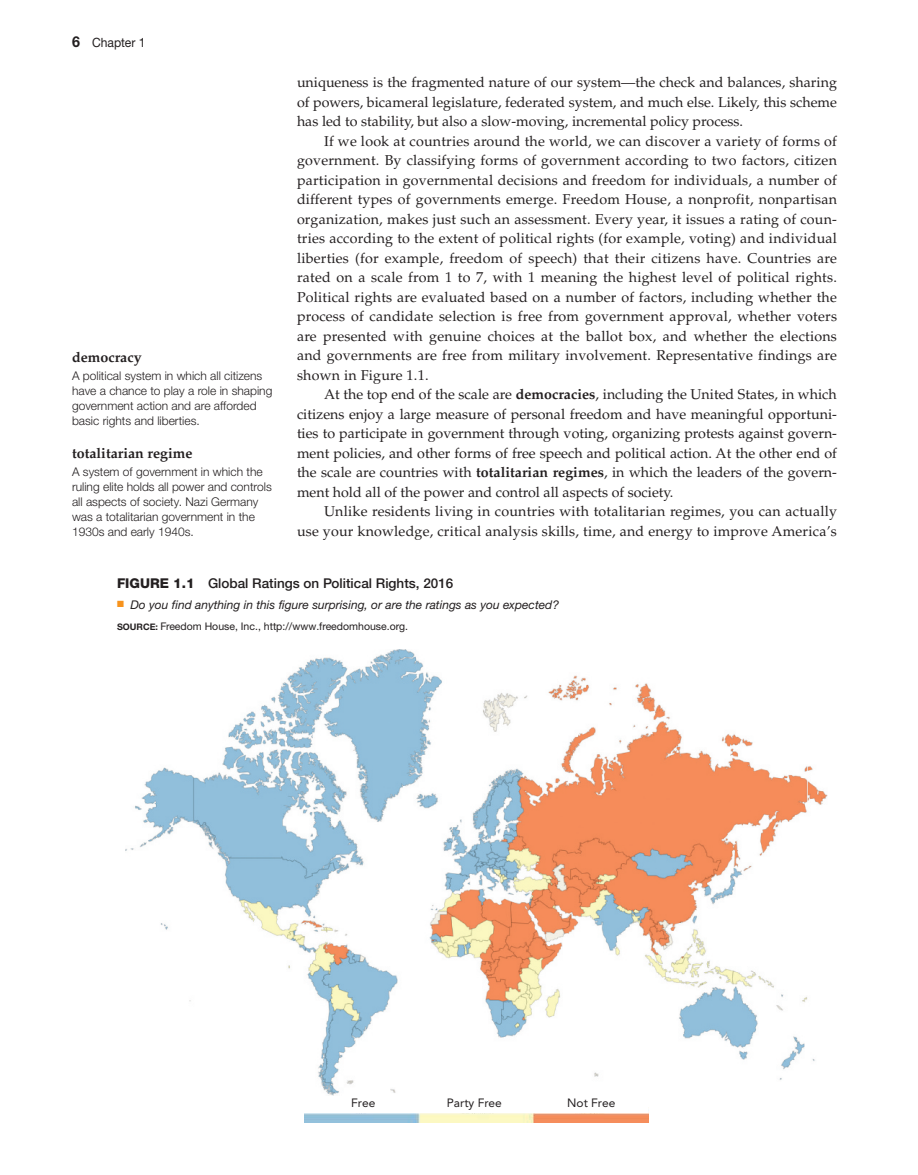
<style>
.page{position:relative;width:918px;height:1175px;background:#fff}
.page>*{position:absolute;margin:0;border:0;box-sizing:border-box;transform-origin:0 0}
.t1{font:14.25px "Palatino LT Pro";letter-spacing:.015em;color:#231f20}
.t2{font:700 14.25px "Palatino LT Pro";color:#231f20}
.t3{font:500 13.5px "Helvetica Neue LTW1 G";color:#231f20}
.t4{font:12.75px "Helvetica Neue LTW1 G";color:#231f20;scale:.95 1}
.t5{font:300 12px/15px "Helvetica Neue LTW1 G";color:#231f20}
.t6{font:italic 12px "Helvetica Neue LTW1 G";color:#231f20}
.t7{font:12px "Avenir LT Pro";color:#231f20}
.t8{font:10.5px "Helvetica Neue LTW1 G";color:#231f20}
.t9{font:9px "Zapf Dingbats ITC";color:#f7931d}
.s1{font-weight:700;font-size:15px}
.s2{font-weight:700}
.s3{font-weight:800}
.s4{font-weight:700;font-size:9px}
</style>
<div class="page">
<img style="left:125px;top:649px;width:703px;height:446px">
<img style="left:305px;top:1113px;width:343px;height:9px">
<p class="t4" style="left:72px;top:34px;width:79px"><span class="s1">6</span> chapter 1</p>
<p class="t2" style="left:72px;top:348px;width:71px">democracy</p>
<p class="t5" style="left:72px;top:368px;width:202px">A political system in which all citizens have a chance to play a role in shaping government action and are afforded basic rights and liberties.</p>
<p class="t2" style="left:72px;top:444px;width:122px">totalitarian regime</p>
<p class="t5" style="left:72px;top:464px;width:201px">A system of government in which the ruling elite holds all power and controls all aspects of society. Nazi Germany was a totalitarian government in the 1930s and early 1940s.</p>
<p class="t1" style="left:297px;top:74px;width:541px">uniqueness is the fragmented nature of our system—the check and balances, sharing</p>
<p class="t1" style="left:297px;top:93px;width:541px">of powers, bicameral legislature, federated system, and much else. Likely, this scheme</p>
<p class="t1" style="left:297px;top:113px;width:448px">has led to stability, but also a slow-moving, incremental policy process.</p>
<p class="t1" style="left:324px;top:132px;width:515px">If we look at countries around the world, we can discover a variety of forms of</p>
<p class="t1" style="left:297px;top:152px;width:541px">government. By classifying forms of government according to two factors, citizen</p>
<p class="t1" style="left:297px;top:171px;width:542px">participation in governmental decisions and freedom for individuals, a number of</p>
<p class="t1" style="left:297px;top:191px;width:541px">different types of governments emerge. Freedom House, a nonprofit, nonpartisan</p>
<p class="t1" style="left:297px;top:210px;width:542px">organization, makes just such an assessment. Every year, it issues a rating of coun-</p>
<p class="t1" style="left:297px;top:230px;width:541px">tries according to the extent of political rights (for example, voting) and individual</p>
<p class="t1" style="left:297px;top:249px;width:542px">liberties (for example, freedom of speech) that their citizens have. Countries are</p>
<p class="t1" style="left:297px;top:269px;width:541px">rated on a scale from 1 to 7, with 1 meaning the highest level of political rights.</p>
<p class="t1" style="left:297px;top:288px;width:541px">Political rights are evaluated based on a number of factors, including whether the</p>
<p class="t1" style="left:297px;top:308px;width:542px">process of candidate selection is free from government approval, whether voters</p>
<p class="t1" style="left:297px;top:327px;width:542px">are presented with genuine choices at the ballot box, and whether the elections</p>
<p class="t1" style="left:297px;top:347px;width:542px">and governments are free from military involvement. Representative findings are</p>
<p class="t1" style="left:297px;top:366px;width:133px">shown in Figure 1.1.</p>
<p class="t1" style="left:324px;top:386px;width:514px">At the top end of the scale are <span class="s2">democracies</span>, including the United States, in which</p>
<p class="t1" style="left:297px;top:405px;width:541px">citizens enjoy a large measure of personal freedom and have meaningful opportuni-</p>
<p class="t1" style="left:297px;top:425px;width:542px">ties to participate in government through voting, organizing protests against govern-</p>
<p class="t1" style="left:297px;top:444px;width:542px">ment policies, and other forms of free speech and political action. At the other end of</p>
<p class="t1" style="left:297px;top:464px;width:542px">the scale are countries with <span class="s2">totalitarian regimes</span>, in which the leaders of the govern-</p>
<p class="t1" style="left:297px;top:483px;width:378px">ment hold all of the power and control all aspects of society.</p>
<p class="t1" style="left:324px;top:503px;width:515px">Unlike residents living in countries with totalitarian regimes, you can actually</p>
<p class="t1" style="left:297px;top:522px;width:541px">use your knowledge, critical analysis skills, time, and energy to improve America’s</p>
<p class="t3" style="left:117px;top:575px;width:338px"><span class="s3">FIGURE 1.1</span> global ratings on Political rights, 2016</p>
<p class="t9" style="left:124px;top:599px;width:4px">■</p>
<p class="t6" style="left:117px;top:597px;width:444px"><sup>■</sup> Do you find anything in this figure surprising, or are the ratings as you expected?</p>
<p class="t8" style="left:117px;top:620px;width:292px"><span class="s4">SOURCE:</span> Freedom House, inc., http://www.freedomhouse.org.</p>
<p class="t7" style="left:351px;top:1095px;width:26px">Free</p>
<p class="t7" style="left:447px;top:1095px;width:57px">Party Free</p>
<p class="t7" style="left:567px;top:1095px;width:50px">Not Free</p>
</div>
